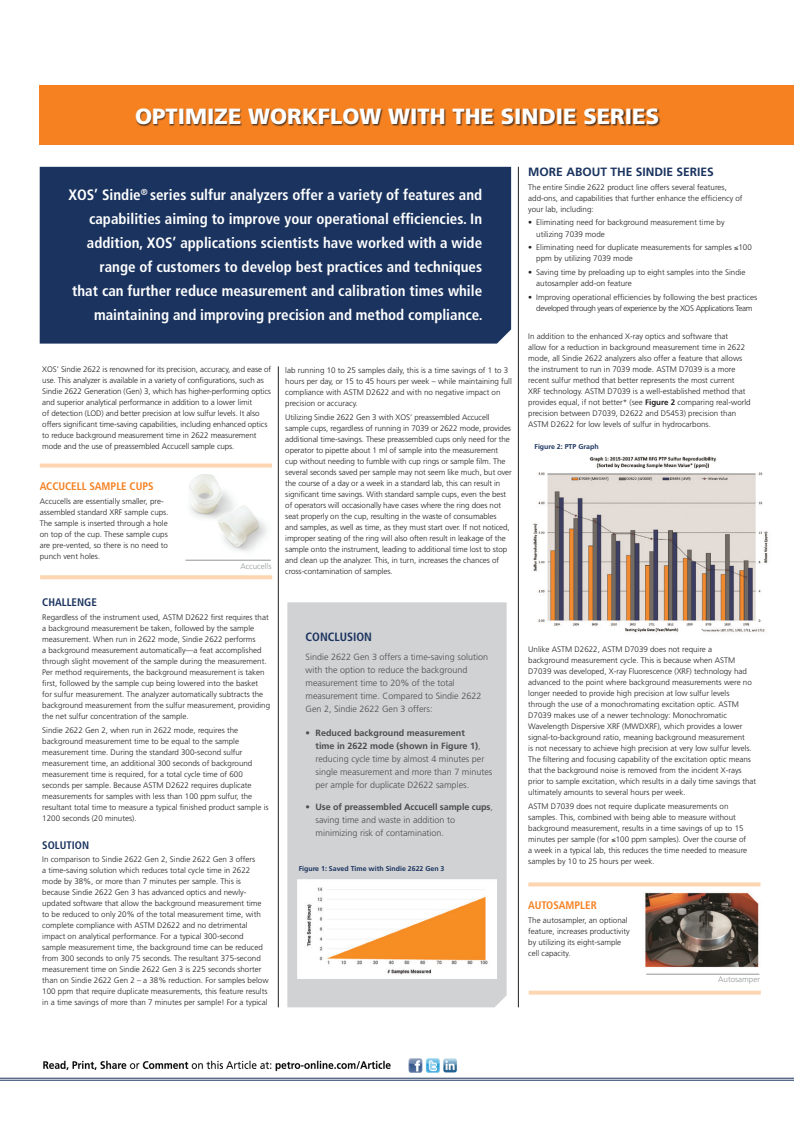
<style>
.page{position:relative;width:794px;height:1134px;background:#fff}
.page>*{position:absolute;margin:0;border:0;box-sizing:border-box;transform-origin:0 0}
.t1{font:900 22px "Frutiger";color:#fff}
.t2{font:700 condensed 15px/24px "Frutiger";color:#fff;text-align:right}
.t3{font:700 12px "Frutiger";color:#1a335f}
.t4{font:700 condensed 12px "Frutiger";color:#1a335f}
.t5{font:700 condensed 11px "Frutiger";color:#f58121}
.t6{font:700 condensed 11px "Frutiger";color:#1a335f}
.t7{font:300 9px/13px "Frutiger";color:#4b4c4d}
.t8{font:300 8px/11px "Frutiger";color:#231f20}
.t9{font:300 8px "Frutiger";color:#939598}
.t10{font:700 7px "Frutiger";color:#1a335f}
.s1{font-weight:700}
</style>
<div class="page">
<hr style="left:0;top:1078px;width:794px;height:1px;background:#1a335f">
<hr style="left:0;top:1080px;width:794px;height:1px;background:#1a335f">
<img style="left:43px;top:1058px;width:414px;height:14px">
<hr style="left:518px;top:167px;width:1px;height:840px;background:#231f20">
<div style="left:40px;top:85px;width:754px;height:60px;background:#f58121"></div>
<div style="left:136px;top:108px;width:524px;height:19px;background:#231f20;opacity:.75"></div>
<div style="left:40px;top:167px;width:471px;height:177px;background:#1a335f"></div>
<hr style="left:278px;top:366px;width:1px;height:641px;background:#231f20">
<svg style="left:40px;top:463px;width:232px;height:4px"></svg>
<svg style="left:40px;top:575px;width:232px;height:4px"></svg>
<img style="left:185px;top:474px;width:86px;height:86px">
<hr style="left:185px;top:560px;width:86px;height:1px;background:#939598">
<div style="left:287px;top:602px;width:219px;height:405px;background:#d1d2d4"></div>
<img style="left:297px;top:879px;width:199px;height:99px">
<img style="left:533px;top:456px;width:235px;height:177px">
<svg style="left:528px;top:882px;width:232px;height:4px"></svg>
<svg style="left:528px;top:991px;width:233px;height:4px"></svg>
<img style="left:645px;top:892px;width:114px;height:76px">
<hr style="left:646px;top:974px;width:113px;height:1px;background:#939598">
<p class="t1" style="left:135px;top:103px;width:525px">OPTIMIZE WORKFLOW WITH THE SINDIE SERIES</p>
<p class="t2" style="left:68px;top:183px;width:416px">XOS’ Sindie<sup>®</sup> series sulfur analyzers offer a variety of features and capabilities aiming to improve your operational efficiencies. In addition, XOS’ applications scientists have worked with a wide range of customers to develop best practices and techniques<br>that can further reduce measurement and calibration times while maintaining and improving precision and method compliance.</p>
<p class="t8" style="left:42px;top:364px;width:230px">XOS’ Sindie 2622 is renowned for its precision, accuracy, and ease of use. This analyzer is available in a variety of configurations, such as Sindie 2622 Generation (Gen) 3, which has higher-performing optics and superior analytical performance in addition to a lower limit<br>of detection (LOD) and better precision at low sulfur levels. It also offers significant time-saving capabilities, including enhanced optics to reduce background measurement time in 2622 measurement mode and the use of preassembled Accucell sample cups.</p>
<p class="t5" style="left:40px;top:479px;width:115px">ACCUCELL SAMPLE CUPS</p>
<p class="t8" style="left:40px;top:495px;width:130px">Accucells are essentially smaller, pre&shy;assembled standard XRF sample cups.<br>The sample is inserted through a hole on top of the cup. These sample cups are pre-vented, so there is no need to punch vent holes.</p>
<p class="t9" style="left:240px;top:561px;width:33px">Accucells</p>
<p class="t6" style="left:42px;top:596px;width:56px">CHALLENGE</p>
<p class="t8" style="left:42px;top:612px;width:229px">Regardless of the instrument used, ASTM D2622 first requires that a background measurement be taken, followed by the sample measurement. When run in 2622 mode, Sindie 2622 performs<br>a background measurement automatically—a feat accomplished through slight movement of the sample during the measurement.<br>Per method requirements, the background measurement is taken first, followed by the sample cup being lowered into the basket<br>for sulfur measurement. The analyzer automatically subtracts the background measurement from the sulfur measurement, providing the net sulfur concentration of the sample.</p>
<p class="t8" style="left:42px;top:725px;width:228px">Sindie 2622 Gen 2, when run in 2622 mode, requires the background measurement time to be equal to the sample measurement time. During the standard 300-second sulfur measurement time, an additional 300 seconds of background measurement time is required, for a total cycle time of 600 seconds per sample. Because ASTM D2622 requires duplicate measurements for samples with less than 100 ppm sulfur, the resultant total time to measure a typical finished product sample is 1200 seconds (20 minutes).</p>
<p class="t6" style="left:42px;top:838px;width:48px">SOLUTION</p>
<p class="t8" style="left:42px;top:854px;width:228px">In comparison to Sindie 2622 Gen 2, Sindie 2622 Gen 3 offers<br>a time-saving solution which reduces total cycle time in 2622 mode by 38%, or more than 7 minutes per sample. This is because Sindie 2622 Gen 3 has advanced optics and newly&shy;updated software that allow the background measurement time to be reduced to only 20% of the total measurement time, with complete compliance with ASTM D2622 and no detrimental impact on analytical performance. For a typical 300-second sample measurement time, the background time can be reduced from 300 seconds to only 75 seconds. The resultant 375-second measurement time on Sindie 2622 Gen 3 is 225 seconds shorter than on Sindie 2622 Gen 2 – a 38% reduction. For samples below 100 ppm that require duplicate measurements, this feature results in a time savings of more than 7 minutes per sample! For a typical</p>
<p class="t8" style="left:285px;top:365px;width:228px">lab running 10 to 25 samples daily, this is a time savings of 1 to 3 hours per day, or 15 to 45 hours per week – while maintaining full compliance with ASTM D2622 and with no negative impact on precision or accuracy.</p>
<p class="t8" style="left:285px;top:411px;width:228px">Utilizing Sindie 2622 Gen 3 with XOS’ preassembled Accucell sample cups, regardless of running in 7039 or 2622 mode, provides additional time-savings. These preassembled cups only need for the operator to pipette about 1 ml of sample into the measurement cup without needing to fumble with cup rings or sample film. The several seconds saved per sample may not seem like much, but over the course of a day or a week in a standard lab, this can result in significant time savings. With standard sample cups, even the best of operators will occasionally have cases where the ring does not seat properly on the cup, resulting in the waste of consumables<br>and samples, as well as time, as they must start over. If not noticed, improper seating of the ring will also often result in leakage of the sample onto the instrument, leading to additional time lost to stop and clean up the analyzer. This, in turn, increases the chances of cross-contamination of samples.</p>
<p class="t4" style="left:305px;top:630px;width:68px">CONCLUSION</p>
<p class="t7" style="left:305px;top:651px;width:184px">Sindie 2622 Gen 3 offers a time-saving solution with the option to reduce the background measurement time to 20% of the total measurement time. Compared to Sindie 2622<br>Gen 2, Sindie 2622 Gen 3 offers:</p>
<p class="t7" style="left:315px;top:727px;width:178px;text-indent:-10px">• <span class="s1">Reduced background measurement<br>time in 2622 mode (shown in Figure 1)</span>, reducing cycle time by almost 4 minutes per single measurement and more than 7 minutes per ample for duplicate D2622 samples.</p>
<p class="t7" style="left:315px;top:800px;width:179px;text-indent:-10px">• <span class="s1">Use of preassembled Accucell sample cups</span>, saving time and waste in addition to minimizing risk of contamination.</p>
<p class="t10" style="left:299px;top:864px;width:147px">Figure 1: Saved Time with Sindie 2622 Gen 3</p>
<p class="t3" style="left:528px;top:165px;width:187px">MORE ABOUT THE SINDIE SERIES</p>
<p class="t8" style="left:528px;top:181px;width:216px">The entire Sindie 2622 product line offers several features, add-ons, and capabilities that further enhance the efficiency of your lab, including:</p>
<p class="t8" style="left:536px;top:217px;width:190px;text-indent:-8px">• Eliminating need for background measurement time by utilizing 7039 mode</p>
<p class="t8" style="left:536px;top:242px;width:217px;text-indent:-8px">• Eliminating need for duplicate measurements for samples ≤100 ppm by utilizing 7039 mode</p>
<p class="t8" style="left:536px;top:267px;width:211px;text-indent:-8px">• Saving time by preloading up to eight samples into the Sindie autosampler add-on feature</p>
<p class="t8" style="left:528px;top:292px;width:230px;text-align:center">• Improving operational efficiencies by following the best practices developed through years of experience by the XOS Applications Team</p>
<p class="t8" style="left:528px;top:331px;width:224px">In addition to the enhanced X-ray optics and software that<br>allow for a reduction in background measurement time in 2622 mode, all Sindie 2622 analyzers also offer a feature that allows the instrument to run in 7039 mode. ASTM D7039 is a more recent sulfur method that better represents the most current<br>XRF technology. ASTM D7039 is a well-established method that provides equal, if not better* (see <span class="s1">Figure 2</span> comparing real-world precision between D7039, D2622 and D5453) precision than ASTM D2622 for low levels of sulfur in hydrocarbons.</p>
<p class="t10" style="left:534px;top:442px;width:66px">Figure 2: PTP Graph</p>
<p class="t8" style="left:528px;top:644px;width:229px">Unlike ASTM D2622, ASTM D7039 does not require a<br>background measurement cycle. This is because when ASTM D7039 was developed, X-ray Fluorescence (XRF) technology had advanced to the point where background measurements were no longer needed to provide high precision at low sulfur levels through the use of a monochromating excitation optic. ASTM D7039 makes use of a newer technology: Monochromatic Wavelength Dispersive XRF (MWDXRF), which provides a lower signal-to-background ratio, meaning background measurement<br>is not necessary to achieve high precision at very low sulfur levels.<br>The filtering and focusing capability of the excitation optic means that the background noise is removed from the incident X-rays prior to sample excitation, which results in a daily time savings that ultimately amounts to several hours per week.</p>
<p class="t8" style="left:528px;top:801px;width:220px">ASTM D7039 does not require duplicate measurements on samples. This, combined with being able to measure without background measurement, results in a time savings of up to 15 minutes per sample (for ≤100 ppm samples). Over the course of a week in a typical lab, this reduces the time needed to measure samples by 10 to 25 hours per week.</p>
<p class="t5" style="left:528px;top:898px;width:70px">AUTOSAMPLER</p>
<p class="t8" style="left:528px;top:914px;width:103px">The autosampler, an optional feature, increases productivity by utilizing its eight-sample cell capacity.</p>
<p class="t9" style="left:718px;top:975px;width:43px">Autosamper</p>
</div>
